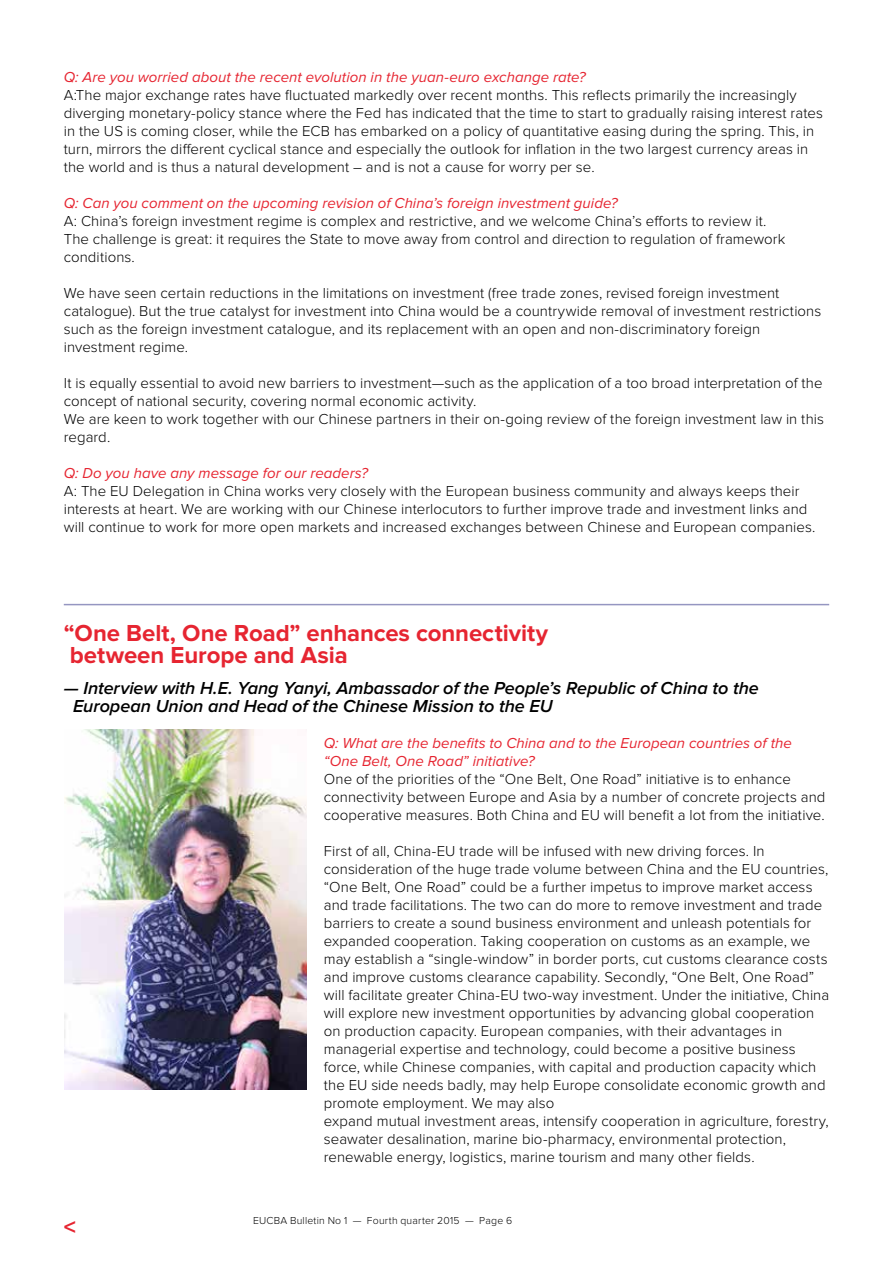
<style>
.page{position:relative;width:893px;height:1263px;background:#fff}
.page>*{position:absolute;margin:0;border:0;box-sizing:border-box;transform-origin:0 0}
.t1{font:700 24px/22.5px "Proxima Nova";letter-spacing:-.005em;color:#e62531}
.t2{font:italic 600 18px/18px "Proxima Nova";letter-spacing:-.005em;color:#000}
.t3{font:300 15px/18px "Proxima Nova";letter-spacing:.005em;color:#000}
.t4{font:italic 15px/18px "Proxima Nova";letter-spacing:.005em;color:#e62531}
.t5{font:300 10.5px "Proxima Nova";letter-spacing:.02em;color:#000}
</style>
<div class="page">
<hr style="left:64px;top:604px;width:765px;height:1px;background:#9596c1">
<img style="left:65px;top:730px;width:242px;height:360px">
<p class="t4" style="left:64px;top:68px;width:524px">Q: Are you worried about the recent evolution in the yuan-euro exchange rate?</p>
<p class="t3" style="left:64px;top:86px;width:761px">A:The major exchange rates have fluctuated markedly over recent months. This reflects primarily the increasingly diverging monetary-policy stance where the Fed has indicated that the time to start to gradually raising interest rates in the US is coming closer, while the ECB has embarked on a policy of quantitative easing during the spring. This, in turn, mirrors the different cyclical stance and especially the outlook for inflation in the two largest currency areas in the world and is thus a natural development – and is not a cause for worry per se.</p>
<p class="t4" style="left:64px;top:194px;width:555px">Q: Can you comment on the upcoming revision of China’s foreign investment guide?</p>
<p class="t3" style="left:64px;top:212px;width:723px">A: China’s foreign investment regime is complex and restrictive, and we welcome China’s efforts to review it.<br>The challenge is great: it requires the State to move away from control and direction to regulation of framework conditions.</p>
<p class="t3" style="left:64px;top:284px;width:759px">We have seen certain reductions in the limitations on investment (free trade zones, revised foreign investment catalogue). But the true catalyst for investment into China would be a countrywide removal of investment restrictions such as the foreign investment catalogue, and its replacement with an open and non-discriminatory foreign investment regime.</p>
<p class="t3" style="left:64px;top:374px;width:762px">It is equally essential to avoid new barriers to investment—such as the application of a too broad interpretation of the concept of national security, covering normal economic activity.<br>We are keen to work together with our Chinese partners in their on-going review of the foreign investment law in this regard.</p>
<p class="t4" style="left:64px;top:464px;width:306px">Q: Do you have any message for our readers?</p>
<p class="t3" style="left:64px;top:482px;width:753px">A: The EU Delegation in China works very closely with the European business community and always keeps their interests at heart. We are working with our Chinese interlocutors to further improve trade and investment links and will continue to work for more open markets and increased exchanges between Chinese and European companies.</p>
<h1 class="t1" style="left:64px;top:622px;width:486px">“One Belt, One Road” enhances connectivity between Europe and Asia</h1>
<p class="t2" style="left:73px;top:679px;width:687px;text-indent:-9px">— Interview with H.E. Yang Yanyi, Ambassador of the People’s Republic of China to the<br>European Union and Head of the Chinese Mission to the EU</p>
<p class="t4" style="left:324px;top:734px;width:470px">Q: What are the benefits to China and to the European countries of the “One Belt, One Road” initiative?</p>
<p class="t3" style="left:324px;top:770px;width:503px">One of the priorities of the “One Belt, One Road” initiative is to enhance connectivity between Europe and Asia by a number of concrete projects and cooperative measures. Both China and EU will benefit a lot from the initiative.</p>
<p class="t3" style="left:324px;top:842px;width:507px">First of all, China-EU trade will be infused with new driving forces. In consideration of the huge trade volume between China and the EU countries, “One Belt, One Road” could be a further impetus to improve market access and trade facilitations. The two can do more to remove investment and trade barriers to create a sound business environment and unleash potentials for expanded cooperation. Taking cooperation on customs as an example, we may establish a “single-window” in border ports, cut customs clearance costs and improve customs clearance capability. Secondly, “One Belt, One Road” will facilitate greater China-EU two-way investment. Under the initiative, China will explore new investment opportunities by advancing global cooperation on production capacity. European companies, with their advantages in managerial expertise and technology, could become a positive business force, while Chinese companies, with capital and production capacity which the EU side needs badly, may help Europe consolidate economic growth and promote employment. We may also<br>expand mutual investment areas, intensify cooperation in agriculture, forestry, seawater desalination, marine bio-pharmacy, environmental protection, renewable energy, logistics, marine tourism and many other fields.</p>
<h1 class="t1" style="left:64px;top:1216px;width:14px">&lt;</h1>
<p class="t5" style="left:253px;top:1215px;width:261px">EUCBA Bulletin No 1 — Fourth quarter 2015 — Page 6</p>
</div>
